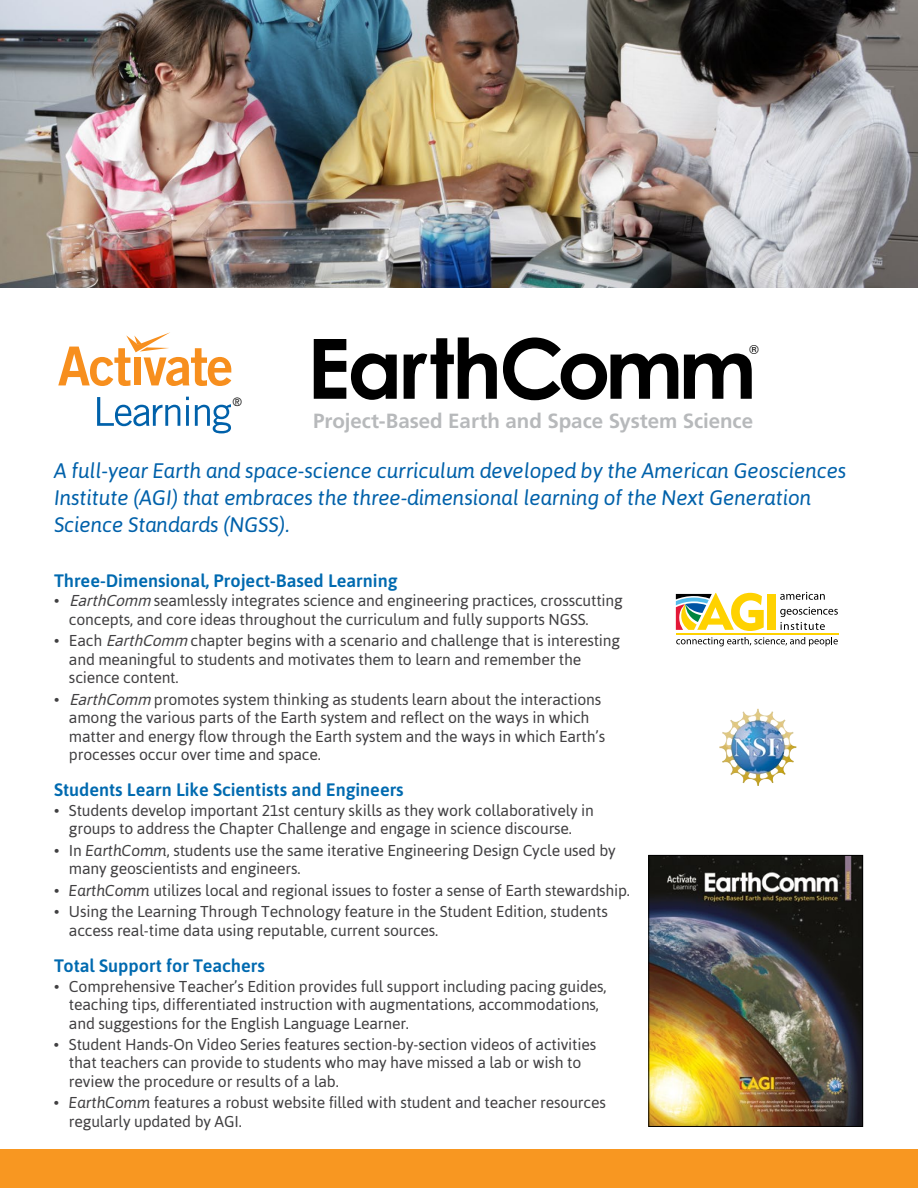
<style>
.page{position:relative;width:918px;height:1188px;background:#fff}
.page>*{position:absolute;margin:0;border:0;box-sizing:border-box;transform-origin:0 0}
.t1{font:700 83.25px "Century Gothic";letter-spacing:-.035em;color:#000}
.t2{font:italic 21px/27px "Asap";letter-spacing:-.01em;color:#0061aa}
.t3{font:700 20.55px "Frutiger";letter-spacing:-.005em;color:#b7b9bb}
.t4{font:600 18px "Asap";color:#006ab0}
.t5{font:15.75px/18.5px "Asap";letter-spacing:-.01em;color:#414042}
.t6{font:12.6px "Helvetica";color:#000}
.t7{font:10.8px "News Gothic";color:#000}
.s1{font-style:italic}
</style>
<div class="page">
<div style="left:0;top:1150px;width:918px;height:38px;background:#f89721"></div>
<svg style="left:780px;top:592px;width:45px;height:8px"></svg>
<svg style="left:780px;top:607px;width:58px;height:23px"></svg>
<svg style="left:676px;top:593px;width:88px;height:38px"></svg>
<div style="left:768px;top:594px;width:8px;height:36px;background:#ffd200"></div>
<svg style="left:676px;top:637px;width:162px;height:9px"></svg>
<hr style="left:676px;top:634px;width:162px;height:1px;background:#ffd200">
<svg style="left:58px;top:332px;width:173px;height:54px"></svg>
<svg style="left:97px;top:397px;width:83px;height:29px"></svg>
<hr style="left:186px;top:405px;width:3px;height:21px;background:#0061aa">
<svg style="left:195px;top:404px;width:36px;height:29px"></svg>
<img style="left:650px;top:857px;width:211px;height:268px">
<div style="left:648px;top:855px;width:215px;height:272px;border:1px solid #000"></div>
<img style="left:742px;top:711px;width:15px;height:6px">
<img style="left:0;top:0;width:918px;height:288px">
<p class="t7" style="left:233px;top:395px;width:11px">®</p>
<h1 class="t1" style="left:307px;top:316px;width:451px">EarthComm</h1>
<p class="t6" style="left:749px;top:340px;width:11px">®</p>
<h3 class="t3" style="left:313px;top:409px;width:441px">Project-Based Earth and Space System Science</h3>
<h2 class="t2" style="left:54px;top:457px;width:794px">A full-year Earth and space-science curriculum developed by the American Geosciences<br>Institute (AGI) that embraces the three-dimensional learning of the Next Generation<br>Science Standards (NGSS).</h2>
<p class="t4" style="left:54px;top:568px;width:345px">Three-Dimensional, Project-Based Learning</p>
<p class="t5" style="left:69px;top:592px;width:555px;text-indent:-15px">• <span class="s1">EarthComm</span> seamlessly integrates science and engineering practices, crosscutting concepts, and core ideas throughout the curriculum and fully supports NGSS.</p>
<p class="t5" style="left:69px;top:631px;width:553px;text-indent:-15px">• Each <span class="s1">EarthComm</span> chapter begins with a scenario and challenge that is interesting and meaningful to students and motivates them to learn and remember the science content.</p>
<p class="t5" style="left:69px;top:690px;width:538px;text-indent:-15px">• <span class="s1">EarthComm</span> promotes system thinking as students learn about the interactions among the various parts of the Earth system and reflect on the ways in which matter and energy flow through the Earth system and the ways in which Earth’s processes occur over time and space.</p>
<p class="t4" style="left:54px;top:777px;width:351px">Students Learn Like Scientists and Engineers</p>
<p class="t5" style="left:54px;top:801px;width:542px;text-align:center">• Students develop important 21st century skills as they work collaboratively in groups to address the Chapter Challenge and engage in science discourse.</p>
<p class="t5" style="left:69px;top:841px;width:548px;text-indent:-15px">• In <span class="s1">EarthComm</span>, students use the same iterative Engineering Design Cycle used by many geoscientists and engineers.</p>
<p class="t5" style="left:54px;top:881px;width:578px">• <span class="s1">EarthComm</span> utilizes local and regional issues to foster a sense of Earth stewardship.</p>
<p class="t5" style="left:69px;top:902px;width:540px;text-indent:-15px">• Using the Learning Through Technology feature in the Student Edition, students access real-time data using reputable, current sources.</p>
<p class="t4" style="left:54px;top:953px;width:212px">Total Support for Teachers</p>
<p class="t5" style="left:69px;top:977px;width:539px;text-indent:-15px">• Comprehensive Teacher’s Edition provides full support including pacing guides, teaching tips, differentiated instruction with augmentations, accommodations, and suggestions for the English Language Learner.</p>
<p class="t5" style="left:69px;top:1035px;width:529px;text-indent:-15px">• Student Hands-On Video Series features section-by-section videos of activities that teachers can provide to students who may have missed a lab or wish to review the procedure or results of a lab.</p>
<p class="t5" style="left:69px;top:1093px;width:538px;text-indent:-15px">• <span class="s1">EarthComm</span> features a robust website filled with student and teacher resources regularly updated by AGI.</p>
</div>
